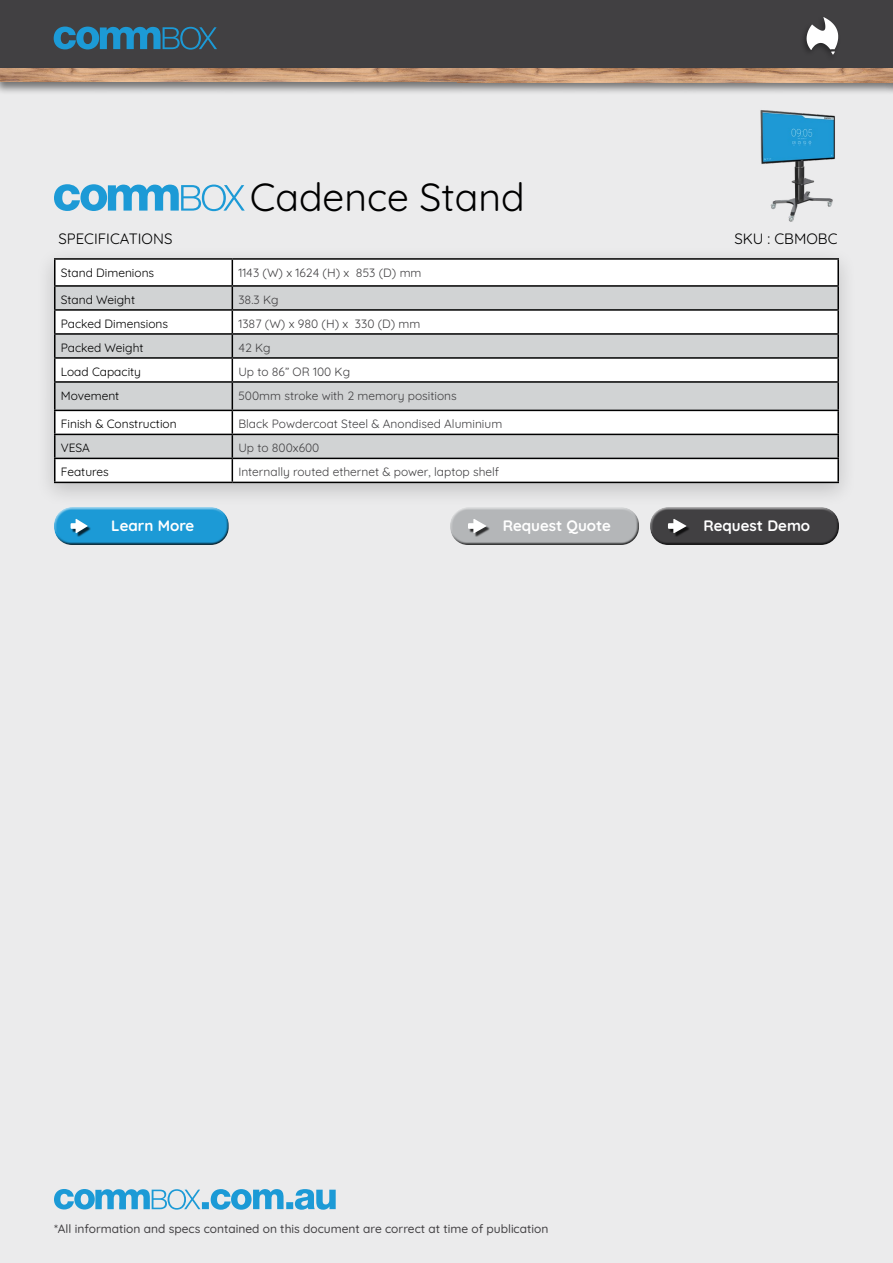
<style>
.page{position:relative;width:893px;height:1263px;background:#fff}
.page>*{position:absolute;margin:0;border:0;box-sizing:border-box;transform-origin:0 0}
.t1{font:39.15px "Quicksand";color:#000}
.t2{font:700 15.15px "Quicksand";color:#fff}
.t3{font:15px "Quicksand";color:#000}
.t4{font:12px "Quicksand";color:#414042}
.t5{font:12px "Quicksand";color:#000}
.t6{font:500 12px "Quicksand";color:#414042}
</style>
<div class="page">
<div style="left:0;top:34px;width:893px;height:1229px;background:#ebebec"></div>
<div style="left:0;top:0;width:893px;height:69px;background:#414042"></div>
<svg style="left:54px;top:27px;width:163px;height:23px"></svg>
<svg style="left:807px;top:17px;width:31px;height:38px"></svg>
<div style="left:0;top:66px;width:893px;height:29px;background:#000;opacity:.52"></div>
<img style="left:691px;top:69px;width:202px;height:13px">
<img style="left:226px;top:69px;width:465px;height:13px">
<img style="left:0;top:69px;width:226px;height:13px">
<svg style="left:54px;top:1189px;width:282px;height:21px"></svg>
<svg style="left:54px;top:184px;width:191px;height:27px"></svg>
<div style="left:36px;top:246px;width:821px;height:261px;background:#000;opacity:.18"></div>
<div style="left:56px;top:260px;width:781px;height:222px;background:#fff"></div>
<svg style="left:56px;top:287px;width:781px;height:171px;background:#e2e3e3"></svg>
<hr style="left:54px;top:258px;width:178px;height:2px;background:#000">
<hr style="left:54px;top:260px;width:2px;height:25px;background:#000">
<hr style="left:232px;top:258px;width:607px;height:2px;background:#000">
<hr style="left:837px;top:260px;width:2px;height:25px;background:#000">
<hr style="left:54px;top:285px;width:178px;height:2px;background:#000">
<hr style="left:54px;top:287px;width:2px;height:22px;background:#000">
<hr style="left:232px;top:285px;width:607px;height:2px;background:#000">
<hr style="left:837px;top:287px;width:2px;height:22px;background:#000">
<hr style="left:54px;top:309px;width:178px;height:2px;background:#000">
<hr style="left:54px;top:311px;width:2px;height:22px;background:#000">
<hr style="left:232px;top:309px;width:607px;height:2px;background:#000">
<hr style="left:837px;top:311px;width:2px;height:22px;background:#000">
<hr style="left:54px;top:333px;width:178px;height:2px;background:#000">
<hr style="left:54px;top:335px;width:2px;height:22px;background:#000">
<hr style="left:232px;top:333px;width:607px;height:2px;background:#000">
<hr style="left:837px;top:335px;width:2px;height:22px;background:#000">
<hr style="left:54px;top:357px;width:178px;height:2px;background:#000">
<hr style="left:54px;top:359px;width:2px;height:22px;background:#000">
<hr style="left:232px;top:357px;width:607px;height:2px;background:#000">
<hr style="left:837px;top:359px;width:2px;height:22px;background:#000">
<hr style="left:54px;top:381px;width:178px;height:2px;background:#000">
<hr style="left:54px;top:383px;width:2px;height:27px;background:#000">
<hr style="left:232px;top:381px;width:607px;height:2px;background:#000">
<hr style="left:837px;top:383px;width:2px;height:27px;background:#000">
<hr style="left:54px;top:410px;width:178px;height:1px;background:#000">
<hr style="left:54px;top:411px;width:2px;height:23px;background:#000">
<hr style="left:232px;top:410px;width:607px;height:1px;background:#000">
<hr style="left:837px;top:411px;width:2px;height:23px;background:#000">
<hr style="left:54px;top:434px;width:178px;height:1px;background:#000">
<hr style="left:54px;top:435px;width:2px;height:23px;background:#000">
<hr style="left:232px;top:434px;width:607px;height:1px;background:#000">
<hr style="left:837px;top:435px;width:2px;height:23px;background:#000">
<hr style="left:54px;top:458px;width:178px;height:1px;background:#000">
<hr style="left:54px;top:459px;width:2px;height:23px;background:#000">
<hr style="left:232px;top:458px;width:607px;height:1px;background:#000">
<svg style="left:232px;top:260px;width:1px;height:222px"></svg>
<hr style="left:837px;top:459px;width:2px;height:23px;background:#000">
<hr style="left:54px;top:482px;width:178px;height:1px;background:#000">
<hr style="left:232px;top:482px;width:607px;height:1px;background:#000">
<div style="left:50px;top:504px;width:179px;height:33px;background:#fff;opacity:.75"></div>
<div style="left:53px;top:512px;width:179px;height:35px;background:#000;opacity:.75"></div>
<div style="left:72px;top:520px;width:19px;height:17px;background:#000;opacity:.75"></div>
<svg style="left:76px;top:519px;width:12px;height:14px"></svg>
<div style="left:71px;top:523px;width:8px;height:6px;background:#fff"></div>
<div style="left:446px;top:504px;width:193px;height:33px;background:#fff;opacity:.75"></div>
<div style="left:449px;top:512px;width:193px;height:35px;background:#000;opacity:.75"></div>
<div style="left:469px;top:520px;width:21px;height:17px;background:#000;opacity:.75"></div>
<svg style="left:473px;top:519px;width:13px;height:14px"></svg>
<div style="left:468px;top:523px;width:9px;height:6px;background:#fff"></div>
<div style="left:646px;top:504px;width:193px;height:33px;background:#fff;opacity:.75"></div>
<div style="left:649px;top:512px;width:193px;height:35px;background:#000;opacity:.75"></div>
<div style="left:669px;top:520px;width:21px;height:17px;background:#000;opacity:.75"></div>
<svg style="left:673px;top:519px;width:13px;height:14px"></svg>
<div style="left:668px;top:523px;width:9px;height:6px;background:#fff"></div>
<img style="left:760px;top:110px;width:75px;height:112px">
<p class="t3" style="left:58px;top:227px;width:116px">SPECIFICATIONS</p>
<h1 class="t1" style="left:250px;top:167px;width:276px">Cadence Stand</h1>
<p class="t5" style="left:61px;top:263px;width:95px">Stand Dimenions</p>
<p class="t4" style="left:238px;top:263px;width:185px">1143 (W) x 1624 (H) x 853 (D) mm</p>
<p class="t5" style="left:61px;top:290px;width:76px">Stand Weight</p>
<p class="t4" style="left:238px;top:290px;width:42px">38.3 Kg</p>
<p class="t5" style="left:61px;top:314px;width:109px">Packed Dimensions</p>
<p class="t4" style="left:238px;top:314px;width:184px">1387 (W) x 980 (H) x 330 (D) mm</p>
<p class="t5" style="left:61px;top:338px;width:84px">Packed Weight</p>
<p class="t4" style="left:238px;top:338px;width:34px">42 Kg</p>
<p class="t5" style="left:61px;top:362px;width:82px">Load Capacity</p>
<p class="t4" style="left:238px;top:362px;width:113px">Up to 86” OR 100 Kg</p>
<p class="t5" style="left:61px;top:386px;width:60px">Movement</p>
<p class="t4" style="left:238px;top:386px;width:220px">500mm stroke with 2 memory positions</p>
<p class="t5" style="left:61px;top:415px;width:117px">Finish &amp; Construction</p>
<p class="t4" style="left:238px;top:415px;width:265px">Black Powdercoat Steel &amp; Anondised Aluminium</p>
<p class="t5" style="left:61px;top:439px;width:31px">VESA</p>
<p class="t4" style="left:238px;top:439px;width:83px">Up to 800x600</p>
<p class="t5" style="left:61px;top:463px;width:50px">Features</p>
<p class="t4" style="left:238px;top:463px;width:262px">Internally routed ethernet &amp; power, laptop shelf</p>
<p class="t3" style="left:734px;top:227px;width:105px">SKU : CBMOBC</p>
<p class="t2" style="left:111px;top:514px;width:85px">Learn More</p>
<p class="t2" style="left:503px;top:514px;width:110px">Request Quote</p>
<p class="t2" style="left:703px;top:514px;width:108px">Request Demo</p>
<p class="t6" style="left:54px;top:1219px;width:496px">*All information and specs contained on this document are correct at time of publication</p>
</div>
